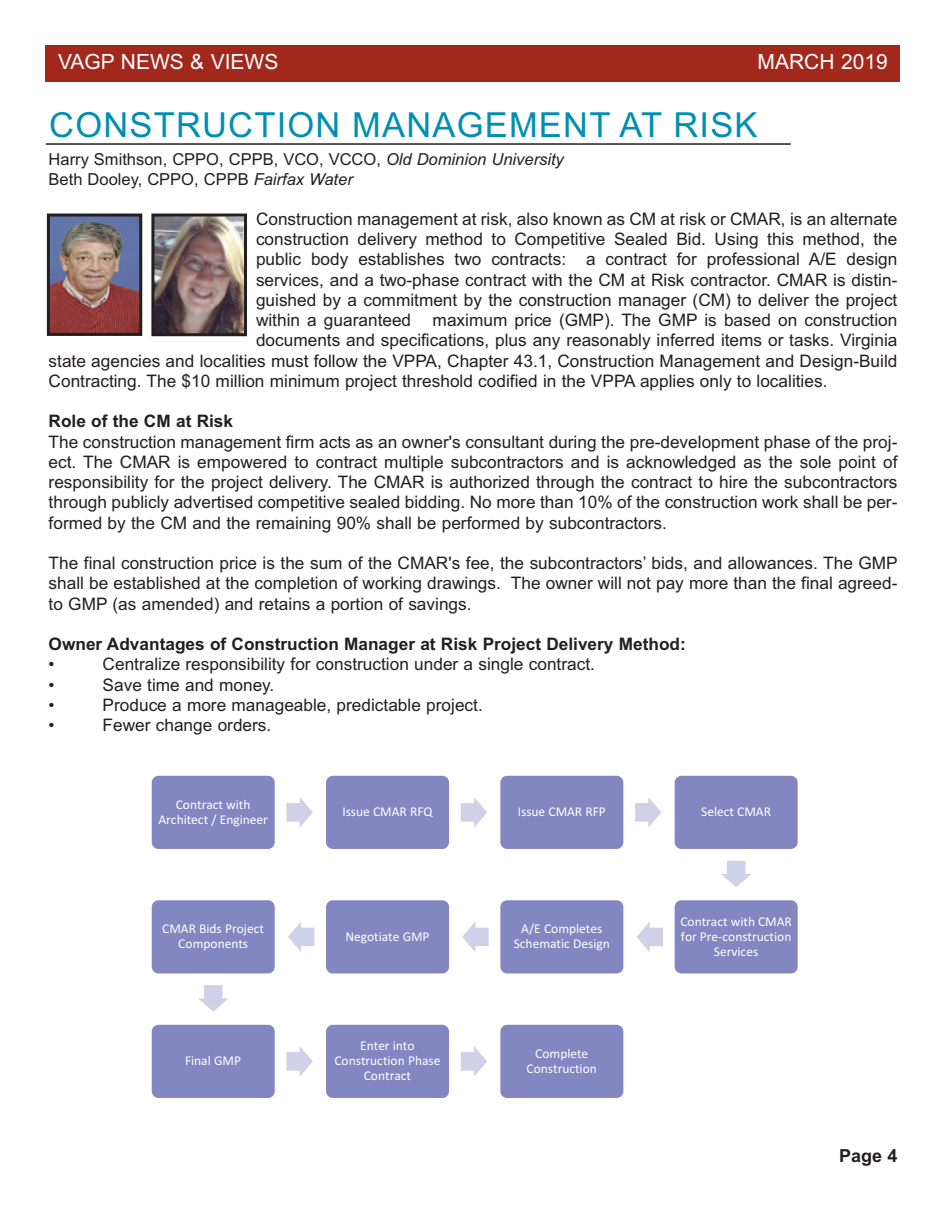
<style>
.page{position:relative;width:945px;height:1215px;background:#fff}
.page>*{position:absolute;margin:0;border:0;box-sizing:border-box;transform-origin:0 0}
.t1{font:34.5px "Arial";letter-spacing:.035em;color:#008fb3}
.t2{font:21px "Arial";color:#fff}
.t3{font:700 18px "Arial";color:#231f20}
.t4{font:17.25px/20.2px "Arial";color:#231f20;text-align:justify}
.t5{font:700 17.25px "Arial";color:#231f20}
.t6{font:16.5px/19.8px "Arial";color:#231f20}
.t7{font:13.5px/15px "Calibri";color:#fff;text-align:center}
.s1{font-style:italic}
</style>
<div class="page">
<img style="left:51px;top:218px;width:87px;height:114px">
<div style="left:47px;top:214px;width:95px;height:122px;border:3px solid #231f20"></div>
<hr style="left:46px;top:143px;width:745px;height:2px;background:#231f20">
<img style="left:155px;top:218px;width:88px;height:114px">
<div style="left:151px;top:214px;width:96px;height:122px;border:3px solid #231f20"></div>
<div style="left:151px;top:775px;width:124px;height:75px;background:#8287c1;border-radius:7px"></div>
<div style="left:150px;top:774px;width:126px;height:76px;border:2px solid #fff;border-radius:7px"></div>
<svg style="left:286px;top:797px;width:27px;height:31px"></svg>
<div style="left:325px;top:775px;width:125px;height:75px;background:#8287c1;border-radius:7px"></div>
<div style="left:325px;top:774px;width:126px;height:76px;border:2px solid #fff;border-radius:7px"></div>
<svg style="left:461px;top:797px;width:26px;height:31px"></svg>
<div style="left:500px;top:775px;width:124px;height:75px;background:#8287c1;border-radius:7px"></div>
<div style="left:499px;top:774px;width:126px;height:76px;border:2px solid #fff;border-radius:7px"></div>
<svg style="left:635px;top:797px;width:26px;height:31px"></svg>
<div style="left:674px;top:775px;width:124px;height:75px;background:#8287c1;border-radius:7px"></div>
<div style="left:673px;top:774px;width:126px;height:76px;border:2px solid #fff;border-radius:7px"></div>
<svg style="left:721px;top:861px;width:30px;height:26px"></svg>
<div style="left:674px;top:900px;width:124px;height:74px;background:#8287c1;border-radius:7px"></div>
<div style="left:673px;top:899px;width:126px;height:76px;border:2px solid #fff;border-radius:7px"></div>
<svg style="left:637px;top:922px;width:26px;height:30px"></svg>
<div style="left:500px;top:900px;width:124px;height:74px;background:#8287c1;border-radius:7px"></div>
<div style="left:499px;top:899px;width:126px;height:76px;border:2px solid #fff;border-radius:7px"></div>
<svg style="left:462px;top:922px;width:27px;height:30px"></svg>
<div style="left:325px;top:900px;width:125px;height:74px;background:#8287c1;border-radius:7px"></div>
<div style="left:325px;top:899px;width:126px;height:76px;border:2px solid #fff;border-radius:7px"></div>
<svg style="left:288px;top:922px;width:26px;height:30px"></svg>
<div style="left:151px;top:900px;width:124px;height:74px;background:#8287c1;border-radius:7px"></div>
<div style="left:150px;top:899px;width:126px;height:76px;border:2px solid #fff;border-radius:7px"></div>
<svg style="left:198px;top:985px;width:30px;height:27px"></svg>
<div style="left:151px;top:1024px;width:124px;height:75px;background:#8287c1;border-radius:7px"></div>
<div style="left:150px;top:1023px;width:126px;height:76px;border:2px solid #fff;border-radius:7px"></div>
<svg style="left:286px;top:1046px;width:27px;height:31px"></svg>
<div style="left:325px;top:1024px;width:125px;height:75px;background:#8287c1;border-radius:7px"></div>
<div style="left:325px;top:1023px;width:126px;height:76px;border:2px solid #fff;border-radius:7px"></div>
<svg style="left:461px;top:1046px;width:26px;height:31px"></svg>
<div style="left:500px;top:1024px;width:124px;height:75px;background:#8287c1;border-radius:7px"></div>
<div style="left:499px;top:1023px;width:126px;height:76px;border:2px solid #fff;border-radius:7px"></div>
<div style="left:46px;top:46px;width:854px;height:36px;background:#a1281b"></div>
<p class="t2" style="left:58px;top:50px;width:222px">VAGP NEWS &amp; VIEWS</p>
<p class="t2" style="left:758px;top:50px;width:132px">MARCH 2019</p>
<h1 class="t1" style="left:49px;top:105px;width:710px">CONSTRUCTION MANAGEMENT AT RISK</h1>
<p class="t6" style="left:49px;top:150px;width:517px">Harry Smithson, CPPO, CPPB, VCO, VCCO, <span class="s1">Old Dominion University<br></span>Beth Dooley, CPPO, CPPB <span class="s1">Fairfax Water</span></p>
<p class="t4" style="left:256px;top:209px;width:643px">Construction management at risk, also known as CM at risk or CMAR, is an alternate</p>
<p class="t4" style="left:256px;top:229px;width:643px">construction delivery method to Competitive Sealed Bid. Using this method, the</p>
<p class="t4" style="left:256px;top:249px;width:643px">public body establishes two contracts: a contract for professional A/E design</p>
<p class="t4" style="left:256px;top:269px;width:643px">services, and a two-phase contract with the CM at Risk contractor. CMAR is distin-</p>
<p class="t4" style="left:256px;top:290px;width:643px">guished by a commitment by the construction manager (CM) to deliver the project</p>
<p class="t4" style="left:256px;top:310px;width:643px">within a guaranteed maximum price (GMP). The GMP is based on construction</p>
<p class="t4" style="left:256px;top:330px;width:643px">documents and specifications, plus any reasonably inferred items or tasks. Virginia</p>
<p class="t4" style="left:49px;top:350px;width:850px">state agencies and localities must follow the VPPA, Chapter 43.1, Construction Management and Design-Build</p>
<p class="t4" style="left:49px;top:371px;width:780px">Contracting. The $10 million minimum project threshold codified in the VPPA applies only to localities.</p>
<p class="t5" style="left:49px;top:411px;width:186px">Role of the CM at Risk</p>
<p class="t4" style="left:49px;top:431px;width:850px">The construction management firm acts as an owner's consultant during the pre-development phase of the proj&shy;ect. The CMAR is empowered to contract multiple subcontractors and is acknowledged as the sole point of responsibility for the project delivery. The CMAR is authorized through the contract to hire the subcontractors through publicly advertised competitive sealed bidding. No more than 10% of the construction work shall be per&shy;formed by the CM and the remaining 90% shall be performed by subcontractors.</p>
<p class="t4" style="left:49px;top:553px;width:851px">The final construction price is the sum of the CMAR's fee, the subcontractors’ bids, and allowances. The GMP shall be established at the completion of working drawings. The owner will not pay more than the final agreed&shy;to GMP (as amended) and retains a portion of savings.</p>
<p class="t5" style="left:49px;top:634px;width:639px">Owner Advantages of Construction Manager at Risk Project Delivery Method:</p>
<p class="t4" style="left:49px;top:654px;width:8px">•</p>
<p class="t4" style="left:103px;top:654px;width:494px">Centralize responsibility for construction under a single contract.</p>
<p class="t4" style="left:49px;top:674px;width:8px">•</p>
<p class="t4" style="left:103px;top:674px;width:173px">Save time and money.</p>
<p class="t4" style="left:49px;top:695px;width:8px">•</p>
<p class="t4" style="left:103px;top:695px;width:382px">Produce a more manageable, predictable project.</p>
<p class="t4" style="left:49px;top:715px;width:8px">•</p>
<p class="t4" style="left:103px;top:715px;width:170px">Fewer change orders.</p>
<p class="t7" style="left:158px;top:796px;width:111px">Contract with<br>Architect / Engineer</p>
<p class="t7" style="left:342px;top:804px;width:92px">Issue CMAR RFQ</p>
<p class="t7" style="left:518px;top:804px;width:90px">Issue CMAR RFP</p>
<p class="t7" style="left:701px;top:804px;width:71px">Select CMAR</p>
<p class="t7" style="left:162px;top:921px;width:103px">CMAR Bids Project<br>Components</p>
<p class="t7" style="left:185px;top:1053px;width:57px">Final GMP</p>
<p class="t7" style="left:345px;top:928px;width:86px">Negotiate GMP</p>
<p class="t7" style="left:514px;top:921px;width:98px">A/E Completes<br>Schematic Design</p>
<p class="t7" style="left:334px;top:1038px;width:108px">Enter into<br>Construction Phase<br>Contract</p>
<p class="t7" style="left:527px;top:1045px;width:72px">Complete<br>Construction</p>
<p class="t7" style="left:680px;top:914px;width:113px">Contract with CMAR for Pre-construction<br>Services</p>
<p class="t3" style="left:839px;top:1145px;width:60px">Page 4</p>
</div>
